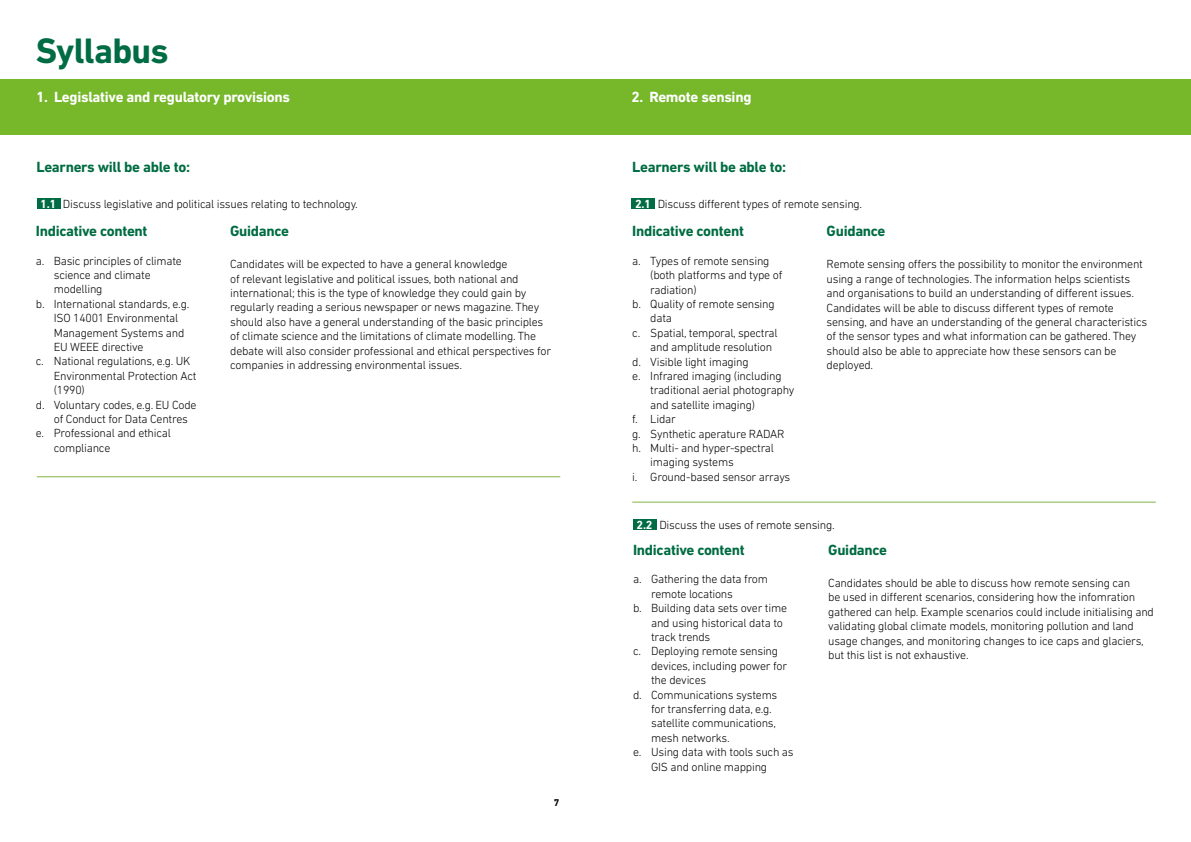
<style>
.page{position:relative;width:1191px;height:842px;background:#fff}
.page>*{position:absolute;margin:0;border:0;box-sizing:border-box;transform-origin:0 0}
.t1{font:700 36px "DIN Next LT Pro";letter-spacing:-.02em;color:#006c43}
.t2{font:700 15px "DIN Next LT Pro";letter-spacing:-.02em;color:#006c43}
.t3{font:700 15px "DIN Next LT Pro";letter-spacing:-.02em;color:#fff}
.t4{font:300 12px/14.4px "DIN Next LT Pro";letter-spacing:-.02em;color:#000}
.t5{font:700 12px "DIN Next LT Pro";color:#fff}
.t6{font:700 10px "DIN Next LT Pro";color:#000}
.s1{font-weight:700;color:#fff}
</style>
<div class="page">
<hr style="left:37px;top:476px;width:523px;height:1px;background:#84b443">
<div style="left:0;top:79px;width:595px;height:56px;background:#76b82a"></div>
<div style="left:37px;top:198px;width:24px;height:11px;background:#006c43"></div>
<div style="left:595px;top:79px;width:596px;height:56px;background:#76b82a"></div>
<hr style="left:632px;top:502px;width:523px;height:1px;background:#84b443">
<div style="left:631px;top:198px;width:24px;height:11px;background:#006c43"></div>
<div style="left:633px;top:519px;width:24px;height:10px;background:#006c43"></div>
<h1 class="t1" style="left:36px;top:30px;width:134px">Syllabus</h1>
<p class="t3" style="left:36px;top:88px;width:255px">1. Legislative and regulatory provisions</p>
<p class="t2" style="left:36px;top:158px;width:155px">Learners will be able to:</p>
<p class="t4" style="left:40px;top:196px;width:319px"><span class="s1">1.1</span> Discuss legislative and political issues relating to technology.</p>
<p class="t2" style="left:36px;top:222px;width:113px">Indicative content</p>
<p class="t4" style="left:36px;top:253px;width:148px">a. Basic principles of climate</p>
<p class="t4" style="left:54px;top:267px;width:98px">science and climate</p>
<p class="t4" style="left:54px;top:282px;width:50px">modelling</p>
<p class="t4" style="left:36px;top:296px;width:155px">b. International standards, e.g.</p>
<p class="t4" style="left:54px;top:311px;width:126px">ISO 14001 Environmental</p>
<p class="t4" style="left:54px;top:325px;width:132px">Management Systems and</p>
<p class="t4" style="left:54px;top:339px;width:91px">EU WEEE directive</p>
<p class="t4" style="left:36px;top:354px;width:156px">c. National regulations, e.g. UK</p>
<p class="t4" style="left:54px;top:368px;width:144px">Environmental Protection Act</p>
<p class="t4" style="left:54px;top:383px;width:32px">(1990)</p>
<p class="t4" style="left:36px;top:397px;width:162px">d. Voluntary codes, e.g. EU Code</p>
<p class="t4" style="left:54px;top:411px;width:136px">of Conduct for Data Centres</p>
<p class="t4" style="left:36px;top:426px;width:136px">e. Professional and ethical</p>
<p class="t4" style="left:54px;top:440px;width:58px">compliance</p>
<p class="t2" style="left:230px;top:222px;width:60px">Guidance</p>
<p class="t4" style="left:230px;top:257px;width:322px">Candidates will be expected to have a general knowledge<br>of relevant legislative and political issues, both national and international; this is the type of knowledge they could gain by regularly reading a serious newspaper or news magazine. They should also have a general understanding of the basic principles of climate science and the limitations of climate modelling. The debate will also consider professional and ethical perspectives for companies in addressing environmental issues.</p>
<p class="t6" style="left:554px;top:797px;width:7px">7</p>
<p class="t3" style="left:631px;top:88px;width:121px">2. Remote sensing</p>
<p class="t2" style="left:632px;top:158px;width:155px">Learners will be able to:</p>
<p class="t4" style="left:635px;top:197px;width:229px"><span class="s1">2.1</span> Discuss different types of remote sensing.</p>
<p class="t2" style="left:632px;top:222px;width:113px">Indicative content</p>
<p class="t4" style="left:632px;top:253px;width:139px">a. Types of remote sensing</p>
<p class="t4" style="left:650px;top:268px;width:134px">(both platforms and type of</p>
<p class="t4" style="left:650px;top:282px;width:48px">radiation)</p>
<p class="t4" style="left:632px;top:297px;width:144px">b. Quality of remote sensing</p>
<p class="t4" style="left:650px;top:311px;width:23px">data</p>
<p class="t4" style="left:632px;top:325px;width:147px">c. Spatial, temporal, spectral</p>
<p class="t4" style="left:650px;top:340px;width:123px">and amplitude resolution</p>
<p class="t4" style="left:632px;top:354px;width:118px">d. Visible light imaging</p>
<p class="t4" style="left:632px;top:369px;width:151px">e. Infrared imaging (including</p>
<p class="t4" style="left:650px;top:383px;width:146px">traditional aerial photography</p>
<p class="t4" style="left:650px;top:397px;width:106px">and satellite imaging)</p>
<p class="t4" style="left:632px;top:412px;width:45px">f. Lidar</p>
<p class="t4" style="left:632px;top:426px;width:154px">g. Synthetic aperature RADAR</p>
<p class="t4" style="left:632px;top:441px;width:143px">h. Multi- and hyper-spectral</p>
<p class="t4" style="left:650px;top:455px;width:85px">imaging systems</p>
<p class="t4" style="left:632px;top:469px;width:160px">i. Ground-based sensor arrays</p>
<p class="t2" style="left:826px;top:222px;width:60px">Guidance</p>
<p class="t4" style="left:826px;top:257px;width:322px">Remote sensing offers the possibility to monitor the environment using a range of technologies. The information helps scientists and organisations to build an understanding of different issues.<br>Candidates will be able to discuss different types of remote sensing, and have an understanding of the general characteristics of the sensor types and what information can be gathered. They should also be able to appreciate how these sensors can be deployed.</p>
<p class="t5" style="left:636px;top:517px;width:17px">2.2</p>
<p class="t4" style="left:659px;top:517px;width:177px">Discuss the uses of remote sensing.</p>
<p class="t2" style="left:633px;top:541px;width:113px">Indicative content</p>
<p class="t4" style="left:633px;top:572px;width:136px">a. Gathering the data from</p>
<p class="t4" style="left:651px;top:586px;width:83px">remote locations</p>
<p class="t4" style="left:633px;top:601px;width:155px">b. Building data sets over time</p>
<p class="t4" style="left:651px;top:615px;width:133px">and using historical data to</p>
<p class="t4" style="left:651px;top:630px;width:61px">track trends</p>
<p class="t4" style="left:633px;top:644px;width:146px">c. Deploying remote sensing</p>
<p class="t4" style="left:651px;top:658px;width:138px">devices, including power for</p>
<p class="t4" style="left:651px;top:673px;width:57px">the devices</p>
<p class="t4" style="left:633px;top:687px;width:146px">d. Communications systems</p>
<p class="t4" style="left:651px;top:702px;width:122px">for transferring data, e.g.</p>
<p class="t4" style="left:651px;top:716px;width:126px">satellite communications,</p>
<p class="t4" style="left:651px;top:730px;width:80px">mesh networks.</p>
<p class="t4" style="left:633px;top:745px;width:162px">e. Using data with tools such as</p>
<p class="t4" style="left:651px;top:759px;width:118px">GIS and online mapping</p>
<p class="t2" style="left:828px;top:541px;width:60px">Guidance</p>
<p class="t4" style="left:828px;top:576px;width:327px">Candidates should be able to discuss how remote sensing can<br>be used in different scenarios, considering how the infomration gathered can help. Example scenarios could include initialising and validating global climate models, monitoring pollution and land usage changes, and monitoring changes to ice caps and glaciers, but this list is not exhaustive.</p>
</div>
